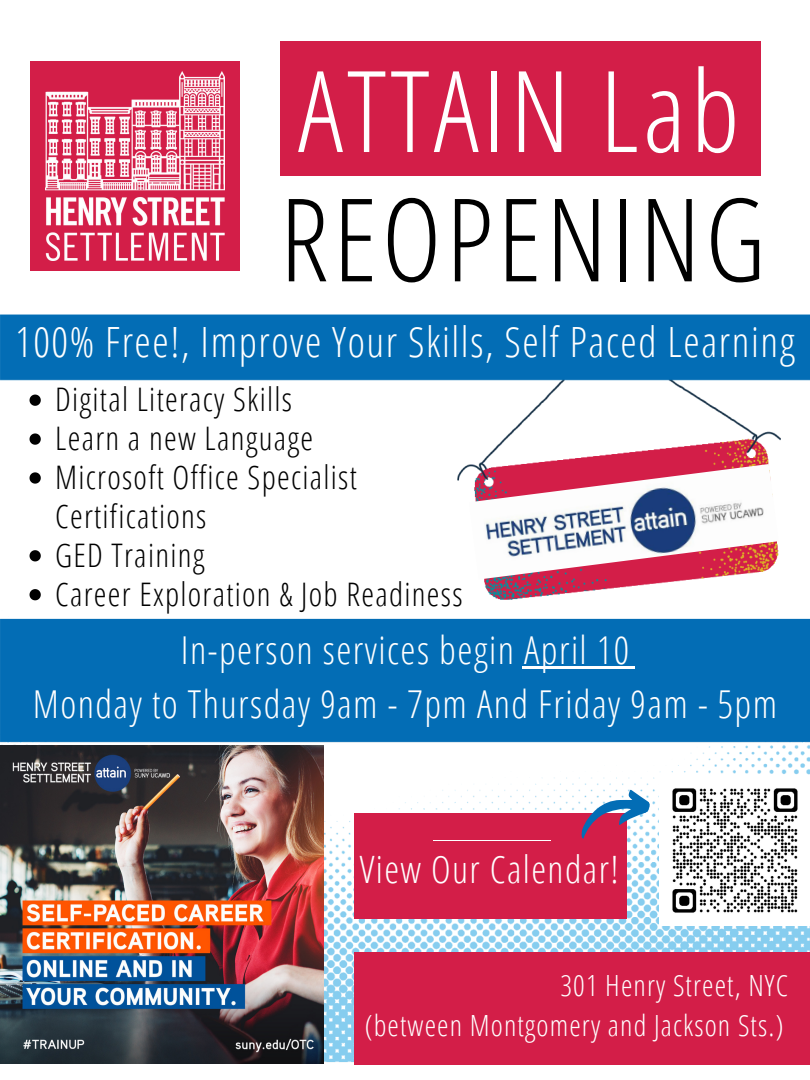
<style>
.page{position:relative;width:810px;height:1080px;background:#fff}
.page>*{position:absolute;margin:0;border:0;box-sizing:border-box;transform-origin:0 0}
.t1{font:300 115.25px "Open Sans Condensed";letter-spacing:.035em;color:#000}
.t2{font:300 112.88px "Open Sans Condensed";letter-spacing:.035em;color:#fff}
.t3{font:300 41.69px "Open Sans Condensed";letter-spacing:.04em;color:#fff}
.t4{font:300 38.44px/53.4px "Open Sans Condensed";letter-spacing:.04em;color:#fff;text-align:center}
.t5{font:300 37.75px "Open Sans Condensed";letter-spacing:.04em;color:#fff}
.t6{font:300 32.44px/38.9px "Open Sans Condensed";letter-spacing:.04em;color:#000}
.t7{font:300 29.19px/39.7px "Open Sans Condensed";letter-spacing:.035em;color:#fff;text-align:right}
</style>
<div class="page">
<div style="left:30px;top:61px;width:210px;height:209px;background:#d31e48"></div>
<img style="left:45px;top:71px;width:180px;height:189px">
<div style="left:280px;top:41px;width:480px;height:135px;background:#d31e48"></div>
<img style="left:0;top:314px;width:810px;height:751px">
<div style="left:355px;top:952px;width:455px;height:112px;background:#d31e48"></div>
<hr style="left:522px;top:666px;width:113px;height:3px;background:#fff">
<img style="left:469px;top:464px;width:310px;height:116px">
<div style="left:355px;top:814px;width:272px;height:105px;background:#d31e48"></div>
<hr style="left:434px;top:840px;width:113px;height:1px;background:#fff">
<svg style="left:581px;top:789px;width:69px;height:50px"></svg>
<img style="left:660px;top:775px;width:150px;height:151px">
<img style="left:0;top:745px;width:323px;height:319px">
<svg style="left:30px;top:395px;width:11px;height:11px"></svg>
<svg style="left:30px;top:433px;width:11px;height:12px"></svg>
<svg style="left:30px;top:472px;width:11px;height:12px"></svg>
<svg style="left:30px;top:550px;width:11px;height:11px"></svg>
<svg style="left:30px;top:589px;width:11px;height:11px"></svg>
<h2 class="t2" style="left:298px;top:31px;width:443px">ATTAIN Lab</h2>
<h1 class="t1" style="left:280px;top:158px;width:487px">REOPENING</h1>
<p class="t3" style="left:15px;top:312px;width:781px">100% Free!, Improve Your Skills, Self Paced Learning</p>
<p class="t6" style="left:55px;top:379px;width:409px">Digital Literacy Skills<br>Learn a new Language<br>Microsoft Office Specialist<br>Certifications<br>GED Training<br>Career Exploration &amp; Job Readiness</p>
<p class="t4" style="left:33px;top:623px;width:746px">In-person services begin April 10<br>Monday to Thursday 9am - 7pm And Friday 9am - 5pm</p>
<p class="t5" style="left:360px;top:842px;width:260px">View Our Calendar!</p>
<p class="t7" style="left:365px;top:965px;width:425px">301 Henry Street, NYC<br>(between Montgomery and Jackson Sts.)</p>
</div>
